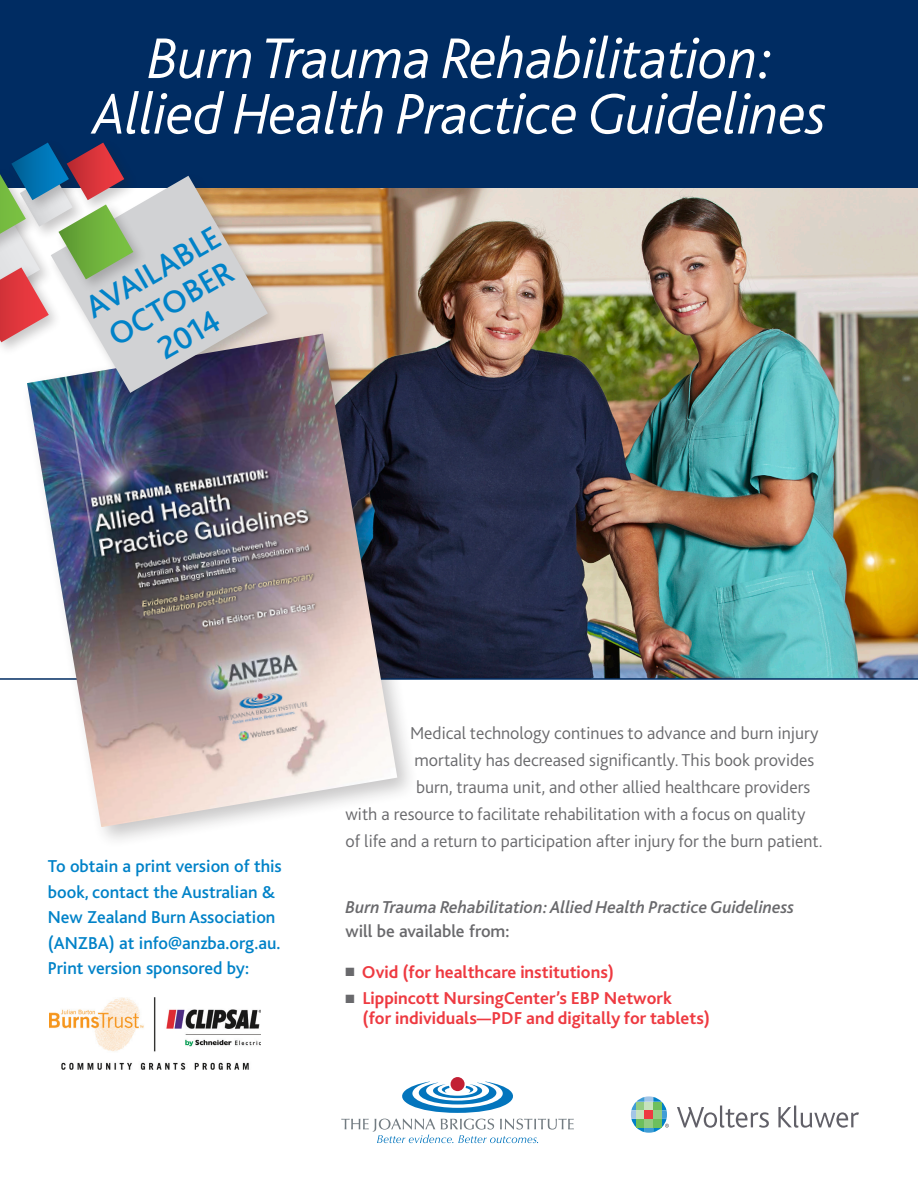
<style>
.page{position:relative;width:918px;height:1188px;background:#fff}
.page>*{position:absolute;margin:0;border:0;box-sizing:border-box;transform-origin:0 0}
.t1{font:italic 300 60px "Bliss";letter-spacing:-.01em;color:#fff}
.t2{font:500 33px/36px "Bliss 2";color:#0082c8;text-align:center}
.t3{font:300 18px "Bliss 2";color:#69696c}
.t4{font:500 18px/25.5px "Bliss";color:#0082c8}
.t5{font:700 18px/19.5px "Bliss 2";color:#ee3a41}
.t6{font:italic 500 18px/24px "Bliss";color:#69696c}
.s1{font-style:normal}
.s2{color:#69696c}
</style>
<div class="page">
<img style="left:282px;top:188px;width:636px;height:490px">
<div style="left:0;top:0;width:918px;height:188px;background:#002c62"></div>
<svg style="left:677px;top:1106px;width:92px;height:22px"></svg>
<svg style="left:778px;top:1106px;width:81px;height:22px"></svg>
<svg style="left:631px;top:1096px;width:38px;height:37px"></svg>
<svg style="left:341px;top:1119px;width:233px;height:24px"></svg>
<div style="left:451px;top:1077px;width:14px;height:14px;background:#c22034;border-radius:50%"></div>
<svg style="left:402px;top:1082px;width:111px;height:31px"></svg>
<img style="left:50px;top:998px;width:211px;height:72px">
<hr style="left:0;top:678px;width:918px;height:2px;background:#002c62">
<div style="left:20px;top:327px;width:399px;height:522px;background:#231f20;opacity:.25"></div>
<img style="left:27px;top:334px;width:370px;height:493px">
<div style="left:47px;top:172px;width:235px;height:235px;background:#231f20;opacity:.25"></div>
<svg style="left:51px;top:176px;width:217px;height:217px;background:#adabaf"></svg>
<div style="left:63px;top:139px;width:76px;height:75px;background:#231f20;opacity:.25"></div>
<div style="left:55px;top:201px;width:93px;height:93px;background:#231f20;opacity:.25"></div>
<div style="left:0;top:264px;width:63px;height:93px;background:#231f20;opacity:.25"></div>
<svg style="left:0;top:143px;width:133px;height:199px"></svg>
<p class="t1" style="left:148px;top:27px;width:627px">Burn Trauma Rehabilitation:</p>
<p class="t1" style="left:93px;top:83px;width:736px">Allied Health Practice Guidelines</p>
<p class="t2" style="left:79px;top:293px;width:152px;rotate:-30deg">AVAILABLE</p>
<p class="t2" style="left:102px;top:322px;width:140px;rotate:-30deg">OCTOBER<br>2014</p>
<p class="t4" style="left:48px;top:854px;width:235px">To obtain a print version of this book, contact the Australian &amp;<br>New Zealand Burn Association (ANZBA) at info@anzba.org.au.<br>Print version sponsored by:</p>
<p class="t3" style="left:410px;top:722px;width:410px">Medical technology continues to advance and burn injury</p>
<p class="t3" style="left:415px;top:749px;width:401px">mortality has decreased significantly. This book provides</p>
<p class="t3" style="left:416px;top:776px;width:396px">burn, trauma unit, and other allied healthcare providers</p>
<p class="t3" style="left:346px;top:803px;width:462px">with a resource to facilitate rehabilitation with a focus on quality</p>
<p class="t3" style="left:346px;top:830px;width:479px">of life and a return to participation after injury for the burn patient.</p>
<p class="t6" style="left:346px;top:896px;width:450px">Burn Trauma Rehabilitation: Allied Health Practice Guideliness <span class="s1">will be available from:</span></p>
<p class="t5" style="left:346px;top:962px;width:270px"><span class="s2">■</span> Ovid (for healthcare institutions)</p>
<p class="t5" style="left:362px;top:988px;width:349px;text-indent:-17px"><span class="s2">■</span> Lippincott NursingCenter’s EBP Network<br>(for individuals—PDF and digitally for tablets)</p>
</div>
